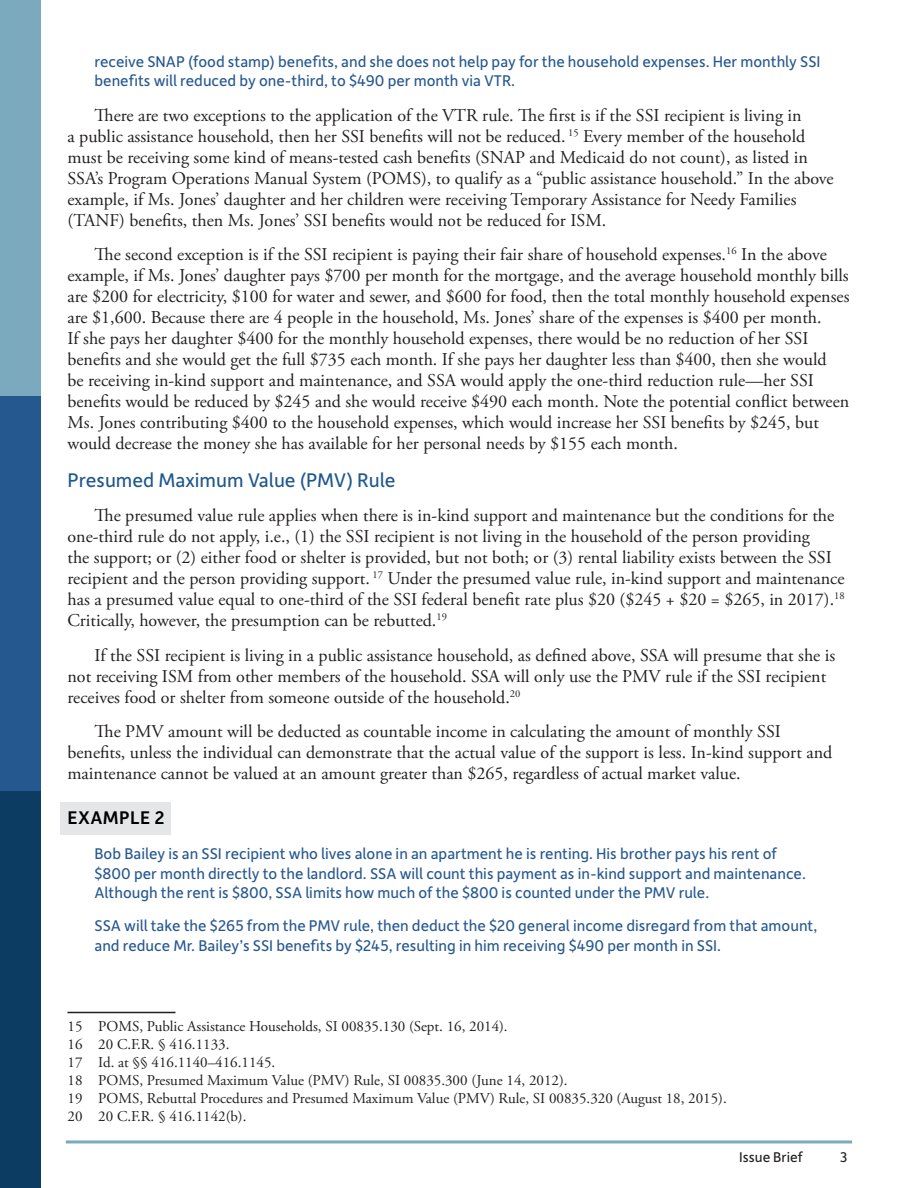
<style>
.page{position:relative;width:918px;height:1188px;background:#fff}
.page>*{position:absolute;margin:0;border:0;box-sizing:border-box;transform-origin:0 0}
.t1{font:21px "Depot New";color:#1f588d}
.Examples{font:500 19.5px "Depot New";letter-spacing:.02em;color:#000}
.Body_Text{font:18px/21px "Adobe Garamond Pro";color:#231f20}
.Examples_subtext{font:16.5px/19.5px "Depot New";color:#265890}
.Endnotes{font:15px "Adobe Garamond Pro";color:#231f20}
.t2{font:15px "Depot New";color:#231f20}
</style>
<div class="page">
<hr style="left:67px;top:1140px;width:784px;height:3px;background:#7ba9bd">
<div style="left:0;top:0;width:40px;height:396px;background:#7ba9bd"></div>
<div style="left:0;top:396px;width:40px;height:396px;background:#265890"></div>
<div style="left:0;top:792px;width:40px;height:396px;background:#0c3c61"></div>
<div style="left:61px;top:802px;width:110px;height:33px;background:#e5e6e7"></div>
<hr style="left:68px;top:1012px;width:108px;height:1px;background:#231f20">
<p class="Examples_subtext" style="left:94px;top:51px;width:728px">receive SNAP (food stamp) benefits, and she does not help pay for the household expenses. Her monthly SSI benefits will reduced by one-third, to $490 per month via VTR.</p>
<p class="Body_Text" style="left:68px;top:105px;width:768px;text-indent:27px">There are two exceptions to the application of the VTR rule. The first is if the SSI recipient is living in<br>a public assistance household, then her SSI benefits will not be reduced. <sup>15</sup> Every member of the household must be receiving some kind of means-tested cash benefits (SNAP and Medicaid do not count), as listed in SSA’s Program Operations Manual System (POMS), to qualify as a “public assistance household.” In the above example, if Ms. Jones’ daughter and her children were receiving Temporary Assistance for Needy Families (TANF) benefits, then Ms. Jones’ SSI benefits would not be reduced for ISM.</p>
<p class="Body_Text" style="left:68px;top:244px;width:784px;text-indent:27px">The second exception is if the SSI recipient is paying their fair share of household expenses.<sup>16</sup> In the above example, if Ms. Jones’ daughter pays $700 per month for the mortgage, and the average household monthly bills are $200 for electricity, $100 for water and sewer, and $600 for food, then the total monthly household expenses are $1,600. Because there are 4 people in the household, Ms. Jones’ share of the expenses is $400 per month.<br>If she pays her daughter $400 for the monthly household expenses, there would be no reduction of her SSI benefits and she would get the full $735 each month. If she pays her daughter less than $400, then she would<br>be receiving in-kind support and maintenance, and SSA would apply the one-third reduction rule—her SSI benefits would be reduced by $245 and she would receive $490 each month. Note the potential conflict between Ms. Jones contributing $400 to the household expenses, which would increase her SSI benefits by $245, but would decrease the money she has available for her personal needs by $155 each month.</p>
<p class="t1" style="left:68px;top:466px;width:330px">Presumed Maximum Value (PMV) Rule</p>
<p class="Body_Text" style="left:68px;top:505px;width:779px;text-indent:27px">The presumed value rule applies when there is in-kind support and maintenance but the conditions for the one-third rule do not apply, i.e., (1) the SSI recipient is not living in the household of the person providing<br>the support; or (2) either food or shelter is provided, but not both; or (3) rental liability exists between the SSI recipient and the person providing support. <sup>17</sup> Under the presumed value rule, in-kind support and maintenance has a presumed value equal to one-third of the SSI federal benefit rate plus $20 ($245 + $20 = $265, in 2017).<sup>18<br></sup>Critically, however, the presumption can be rebutted.<sup>19</sup></p>
<p class="Body_Text" style="left:68px;top:645px;width:769px;text-indent:27px">If the SSI recipient is living in a public assistance household, as defined above, SSA will presume that she is not receiving ISM from other members of the household. SSA will only use the PMV rule if the SSI recipient receives food or shelter from someone outside of the household.<sup>20</sup></p>
<p class="Body_Text" style="left:68px;top:721px;width:766px;text-indent:27px">The PMV amount will be deducted as countable income in calculating the amount of monthly SSI benefits, unless the individual can demonstrate that the actual value of the support is less. In-kind support and maintenance cannot be valued at an amount greater than $265, regardless of actual market value.</p>
<p class="Examples" style="left:68px;top:805px;width:99px">EXAMPLE 2</p>
<p class="Examples_subtext" style="left:94px;top:843px;width:713px">Bob Bailey is an SSI recipient who lives alone in an apartment he is renting. His brother pays his rent of $800 per month directly to the landlord. SSA will count this payment as in-kind support and maintenance.<br>Although the rent is $800, SSA limits how much of the $800 is counted under the PMV rule.</p>
<p class="Examples_subtext" style="left:94px;top:915px;width:724px">SSA will take the $265 from the PMV rule, then deduct the $20 general income disregard from that amount, and reduce Mr. Bailey’s SSI benefits by $245, resulting in him receiving $490 per month in SSI.</p>
<p class="Endnotes" style="left:68px;top:1017px;width:442px">15 POMS, Public Assistance Households, SI 00835.130 (Sept. 16, 2014).</p>
<p class="Endnotes" style="left:68px;top:1035px;width:163px">16 20 C.F.R. § 416.1133.</p>
<p class="Endnotes" style="left:68px;top:1053px;width:209px">17 Id. at §§ 416.1140–416.1145.</p>
<p class="Endnotes" style="left:68px;top:1071px;width:502px">18 POMS, Presumed Maximum Value (PMV) Rule, SI 00835.300 (June 14, 2012).</p>
<p class="Endnotes" style="left:68px;top:1089px;width:661px">19 POMS, Rebuttal Procedures and Presumed Maximum Value (PMV) Rule, SI 00835.320 (August 18, 2015).</p>
<p class="Endnotes" style="left:68px;top:1107px;width:181px">20 20 C.F.R. § 416.1142(b).</p>
<p class="t2" style="left:739px;top:1147px;width:65px">Issue Brief</p>
<p class="t2" style="left:840px;top:1147px;width:9px">3</p>
</div>
